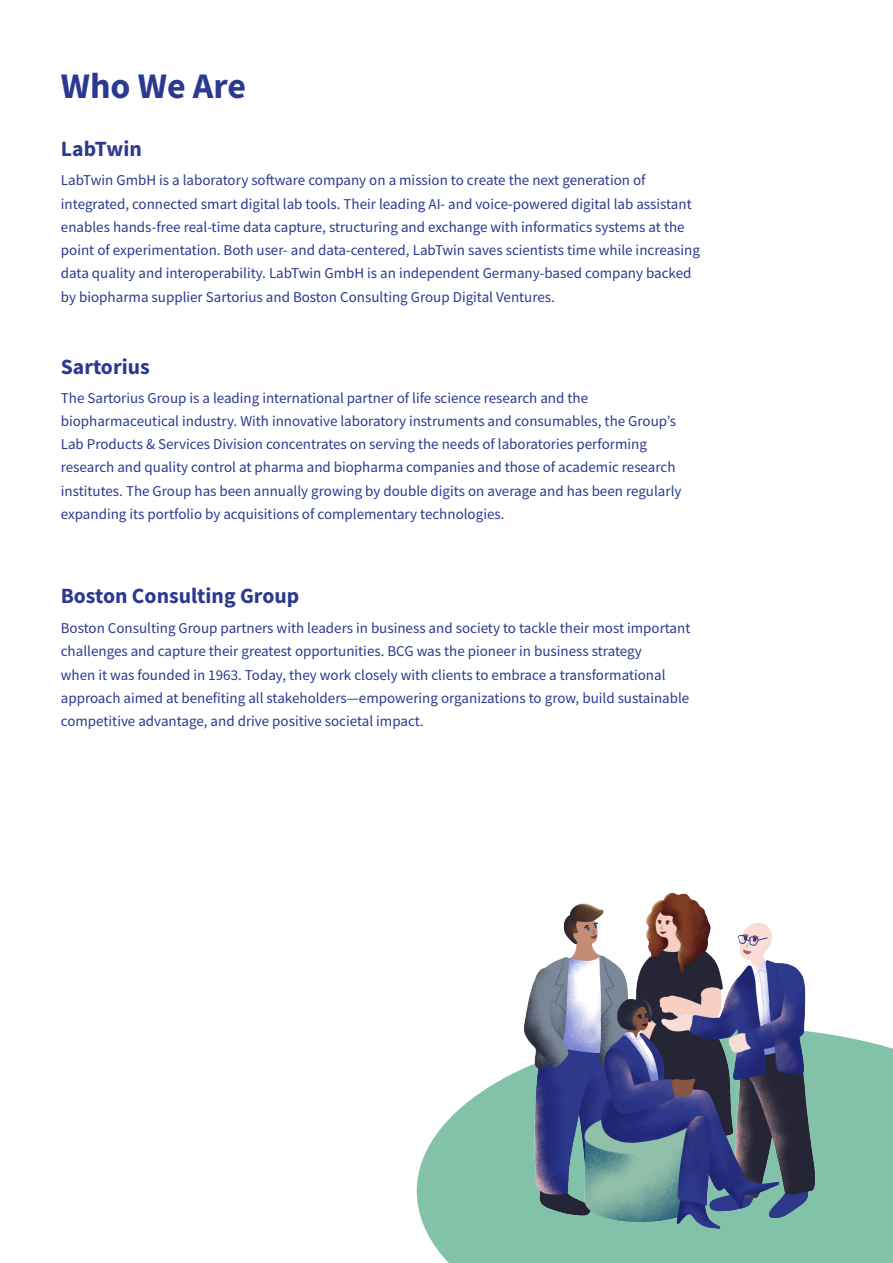
<style>
.page{position:relative;width:893px;height:1263px;background:#fff}
.page>*{position:absolute;margin:0;border:0;box-sizing:border-box;transform-origin:0 0}
.t1{font:700 36px "Source Sans Pro";color:#2b3990}
.t2{font:700 21.75px "Source Sans Pro";color:#2b3990}
.t3{font:15px/23.2px "Source Sans Pro";color:#2b3990}
</style>
<div class="page">
<svg style="left:417px;top:1040px;width:476px;height:223px;fill:#82c2a9"></svg>
<img style="left:482px;top:892px;width:380px;height:371px">
<h1 class="t1" style="left:61px;top:61px;width:187px">Who We Are</h1>
<h2 class="t2" style="left:61px;top:134px;width:82px">LabTwin</h2>
<p class="t3" style="left:61px;top:169px;width:640px">LabTwin GmbH is a laboratory software company on a mission to create the next generation of integrated, connected smart digital lab tools. Their leading AI- and voice-powered digital lab assistant enables hands-free real-time data capture, structuring and exchange with informatics systems at the point of experimentation. Both user- and data-centered, LabTwin saves scientists time while increasing data quality and interoperability. LabTwin GmbH is an independent Germany-based company backed by biopharma supplier Sartorius and Boston Consulting Group Digital Ventures.</p>
<h2 class="t2" style="left:61px;top:352px;width:90px">Sartorius</h2>
<p class="t3" style="left:61px;top:386px;width:622px">The Sartorius Group is a leading international partner of life science research and the biopharmaceutical industry. With innovative laboratory instruments and consumables, the Group’s Lab Products &amp; Services Division concentrates on serving the needs of laboratories performing research and quality control at pharma and biopharma companies and those of academic research institutes. The Group has been annually growing by double digits on average and has been regularly expanding its portfolio by acquisitions of complementary technologies.</p>
<h2 class="t2" style="left:61px;top:581px;width:240px">Boston Consulting Group</h2>
<p class="t3" style="left:61px;top:616px;width:631px">Boston Consulting Group partners with leaders in business and society to tackle their most important challenges and capture their greatest opportunities. BCG was the pioneer in business strategy<br>when it was founded in 1963. Today, they work closely with clients to embrace a transformational approach aimed at benefiting all stakeholders—empowering organizations to grow, build sustainable competitive advantage, and drive positive societal impact.</p>
</div>
